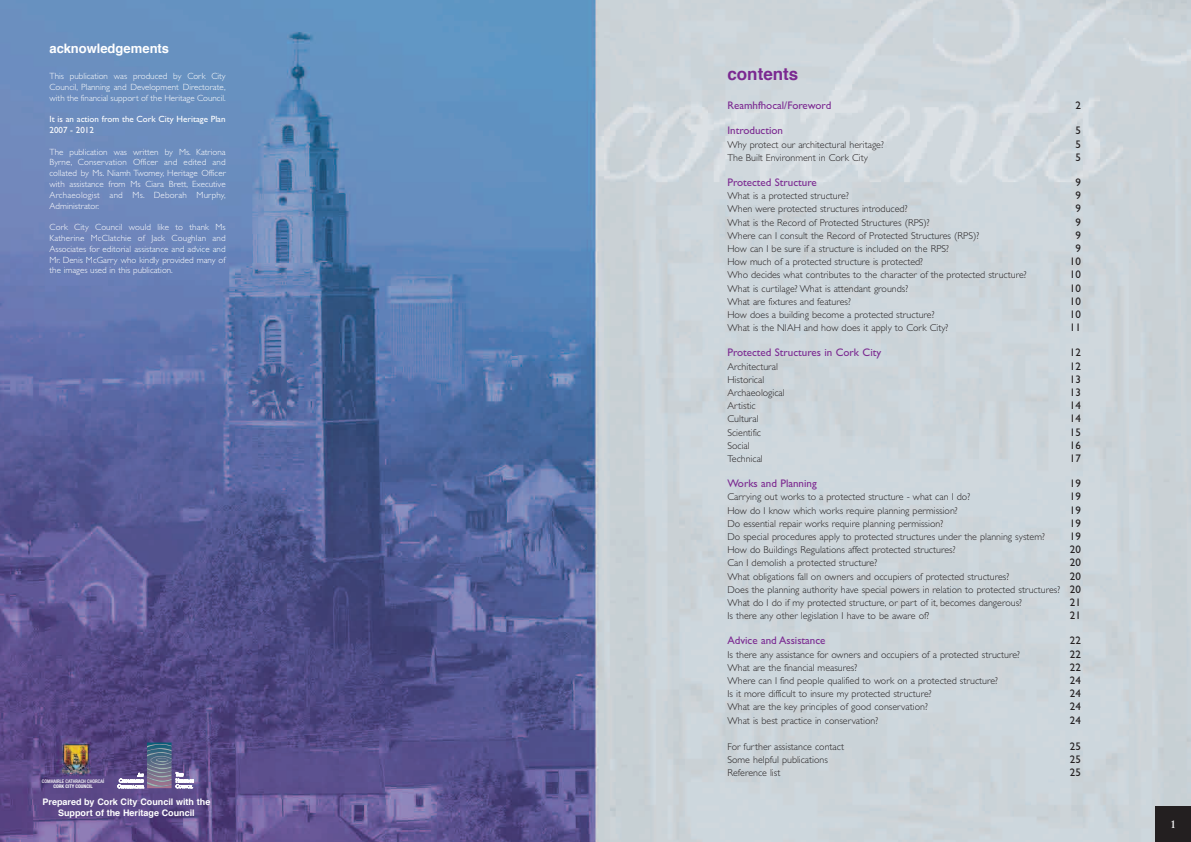
<style>
.page{position:relative;width:1191px;height:842px;background:#fff}
.page>*{position:absolute;margin:0;border:0;box-sizing:border-box;transform-origin:0 0}
.t1{font:700 17px "Helvetica";color:#7b2991}
.t2{font:700 13px "Helvetica";color:#fff}
.t3{font:11px "Gill Sans";color:#7b2991}
.t4{font:11px "Gill Sans";color:#231f20}
.t5{font:300 10px/13.2px "Gill Sans";color:#231f20}
.t6{font:700 10px "Trajan Pro";color:#fff}
.t7{font:300 9px/10.8px "Gill Sans";color:#fff;text-align:justify}
.t8{font:700 9px/10.8px "Helvetica";color:#fff;text-align:center}
.t9{font:9px/10.8px "Gill Sans";color:#fff}
.t10{font:500 condensed 4.9px "Helvetica Neue";color:#fff}
.t11{font:700 condensed 4.9px "Helvetica Neue";color:#fff}
.s1{font-weight:400;font-size:11px}
</style>
<div class="page">
<img style="left:0;top:0;width:1191px;height:842px">
<div style="left:1155px;top:806px;width:36px;height:36px;background:#231f20"></div>
<svg style="left:118px;top:742px;width:76px;height:46px"></svg>
<h2 class="t2" style="left:50px;top:43px;width:121px">acknowledgements</h2>
<p class="t7" style="left:50px;top:71px;width:178px">This publication was produced by Cork City Council, Planning and Development Directorate, with the financial support of the Heritage Council.</p>
<p class="t9" style="left:50px;top:115px;width:178px">It is an action from the Cork City Heritage Plan<br>2007 - 2012</p>
<p class="t7" style="left:50px;top:147px;width:178px">The publication was written by Ms. Katriona Byrne, Conservation Officer and edited and collated by Ms. Niamh Twomey, Heritage Officer with assistance from Ms Ciara Brett, Executive Archaeologist and Ms. Deborah Murphy, Administrator.</p>
<p class="t7" style="left:50px;top:223px;width:178px">Cork City Council would like to thank Ms Katherine McClatchie of Jack Coughlan and Associates for editorial assistance and advice and Mr. Denis McGarry who kindly provided many of the images used in this publication.</p>
<p class="t10" style="left:42px;top:779px;width:64px">COMHAIRLE CATHRACH CHORCAÍ</p>
<p class="t11" style="left:53px;top:785px;width:41px">CORK CITY COUNCIL</p>
<p class="t8" style="left:42px;top:798px;width:169px">Prepared by Cork City Council with the<br>Support of the Heritage Council</p>
<h1 class="t1" style="left:727px;top:67px;width:72px">contents</h1>
<p class="t3" style="left:727px;top:102px;width:105px">Reamhfhocal/Foreword</p>
<p class="t4" style="left:1075px;top:102px;width:7px">2</p>
<p class="t3" style="left:727px;top:127px;width:57px">Introduction</p>
<p class="t4" style="left:1075px;top:127px;width:7px">5</p>
<p class="t5" style="left:727px;top:139px;width:158px">Why protect our architectural heritage?</p>
<p class="t4" style="left:1075px;top:140px;width:7px">5</p>
<p class="t5" style="left:727px;top:152px;width:142px">The Built Environment in Cork City</p>
<p class="t4" style="left:1075px;top:153px;width:7px">5</p>
<p class="t3" style="left:727px;top:178px;width:91px">Protected Structure</p>
<p class="t4" style="left:1075px;top:178px;width:7px">9</p>
<p class="t5" style="left:727px;top:190px;width:123px">What is a protected structure?</p>
<p class="t4" style="left:1075px;top:192px;width:7px">9</p>
<p class="t5" style="left:727px;top:203px;width:181px">When were protected structures introduced?</p>
<p class="t4" style="left:1075px;top:205px;width:7px">9</p>
<p class="t5" style="left:727px;top:217px;width:204px">What is the Record of Protected Structures (RPS)?</p>
<p class="t4" style="left:1075px;top:218px;width:7px">9</p>
<p class="t5" style="left:727px;top:230px;width:253px">Where can I consult the Record of Protected Structures (RPS)?</p>
<p class="t4" style="left:1075px;top:231px;width:7px">9</p>
<p class="t5" style="left:727px;top:243px;width:223px">How can I be sure if a structure is included on the RPS?</p>
<p class="t4" style="left:1075px;top:244px;width:7px">9</p>
<p class="t5" style="left:727px;top:256px;width:197px">How much of a protected structure is protected?</p>
<p class="t4" style="left:1070px;top:258px;width:13px">10</p>
<p class="t5" style="left:727px;top:269px;width:301px">Who decides what contributes to the character of the protected structure?</p>
<p class="t4" style="left:1070px;top:271px;width:13px">10</p>
<p class="t5" style="left:727px;top:283px;width:182px">What is curtilage? What is attendant grounds?</p>
<p class="t4" style="left:1070px;top:284px;width:13px">10</p>
<p class="t5" style="left:727px;top:296px;width:125px">What are fixtures and features?</p>
<p class="t4" style="left:1070px;top:297px;width:13px">10</p>
<p class="t5" style="left:727px;top:309px;width:208px">How does a building become a protected structure?</p>
<p class="t4" style="left:1070px;top:310px;width:13px">10</p>
<p class="t5" style="left:727px;top:322px;width:222px">What is the NIAH and how does it apply to Cork City?</p>
<p class="t4" style="left:1070px;top:324px;width:13px">11</p>
<p class="t3" style="left:727px;top:349px;width:155px">Protected Structures in Cork City</p>
<p class="t4" style="left:1070px;top:349px;width:13px">12</p>
<p class="t5" style="left:727px;top:361px;width:52px">Architectural</p>
<p class="t4" style="left:1070px;top:362px;width:13px">12</p>
<p class="t5" style="left:727px;top:374px;width:38px">Historical</p>
<p class="t4" style="left:1070px;top:375px;width:13px">13</p>
<p class="t5" style="left:727px;top:387px;width:59px">Archaeological</p>
<p class="t4" style="left:1070px;top:388px;width:13px">13</p>
<p class="t5" style="left:727px;top:400px;width:30px">Artistic</p>
<p class="t4" style="left:1070px;top:402px;width:13px">14</p>
<p class="t5" style="left:727px;top:413px;width:33px">Cultural</p>
<p class="t4" style="left:1070px;top:415px;width:13px">14</p>
<p class="t5" style="left:727px;top:427px;width:35px">Scientific</p>
<p class="t4" style="left:1070px;top:428px;width:13px">15</p>
<p class="t5" style="left:727px;top:440px;width:24px">Social</p>
<p class="t4" style="left:1070px;top:441px;width:13px">16</p>
<p class="t5" style="left:727px;top:453px;width:37px">Technical</p>
<p class="t4" style="left:1070px;top:454px;width:13px">17</p>
<p class="t3" style="left:727px;top:480px;width:91px">Works and Planning</p>
<p class="t4" style="left:1070px;top:480px;width:13px">19</p>
<p class="t5" style="left:727px;top:491px;width:244px">Carrying out works to a protected structure - what can I do?</p>
<p class="t4" style="left:1070px;top:493px;width:13px">19</p>
<p class="t5" style="left:727px;top:505px;width:232px">How do I know which works require planning permission?</p>
<p class="t4" style="left:1070px;top:506px;width:13px">19</p>
<p class="t5" style="left:727px;top:518px;width:217px">Do essential repair works require planning permission?</p>
<p class="t4" style="left:1070px;top:519px;width:13px">19</p>
<p class="t5" style="left:727px;top:531px;width:319px">Do special procedures apply to protected structures under the planning system?</p>
<p class="t4" style="left:1070px;top:532px;width:13px">19</p>
<p class="t5" style="left:727px;top:544px;width:229px">How do Buildings Regulations affect protected structures?</p>
<p class="t4" style="left:1070px;top:546px;width:13px">20</p>
<p class="t5" style="left:727px;top:557px;width:151px">Can I demolish a protected structure?</p>
<p class="t4" style="left:1070px;top:559px;width:13px">20</p>
<p class="t5" style="left:727px;top:571px;width:283px">What obligations fall on owners and occupiers of protected structures?</p>
<p class="t4" style="left:1070px;top:572px;width:13px">20</p>
<p class="t5" style="left:727px;top:584px;width:355px">Does the planning authority have special powers in relation to protected structures? <span class="s1">20<br></span>What do I do if my protected structure, or part of it, becomes dangerous?</p>
<p class="t4" style="left:1070px;top:598px;width:13px">21</p>
<p class="t5" style="left:727px;top:610px;width:203px">Is there any other legislation I have to be aware of?</p>
<p class="t4" style="left:1070px;top:612px;width:13px">21</p>
<p class="t3" style="left:727px;top:637px;width:100px">Advice and Assistance</p>
<p class="t4" style="left:1070px;top:637px;width:13px">22</p>
<p class="t5" style="left:727px;top:649px;width:294px">Is there any assistance for owners and occupiers of a protected structure?</p>
<p class="t4" style="left:1070px;top:650px;width:13px">22</p>
<p class="t5" style="left:727px;top:662px;width:131px">What are the financial measures?</p>
<p class="t4" style="left:1070px;top:663px;width:13px">22</p>
<p class="t5" style="left:727px;top:675px;width:272px">Where can I find people qualified to work on a protected structure?</p>
<p class="t4" style="left:1070px;top:676px;width:13px">24</p>
<p class="t5" style="left:727px;top:688px;width:206px">Is it more difficult to insure my protected structure?</p>
<p class="t4" style="left:1070px;top:690px;width:13px">24</p>
<p class="t5" style="left:727px;top:701px;width:202px">What are the key principles of good conservation?</p>
<p class="t4" style="left:1070px;top:703px;width:13px">24</p>
<p class="t5" style="left:727px;top:715px;width:152px">What is best practice in conservation?</p>
<p class="t4" style="left:1070px;top:716px;width:13px">24</p>
<p class="t5" style="left:727px;top:741px;width:118px">For further assistance contact</p>
<p class="t4" style="left:1070px;top:742px;width:13px">25</p>
<p class="t5" style="left:727px;top:754px;width:102px">Some helpful publications</p>
<p class="t4" style="left:1070px;top:756px;width:13px">25</p>
<p class="t5" style="left:727px;top:767px;width:54px">Reference list</p>
<p class="t4" style="left:1070px;top:769px;width:13px">25</p>
<p class="t6" style="left:1170px;top:818px;width:7px">1</p>
</div>
